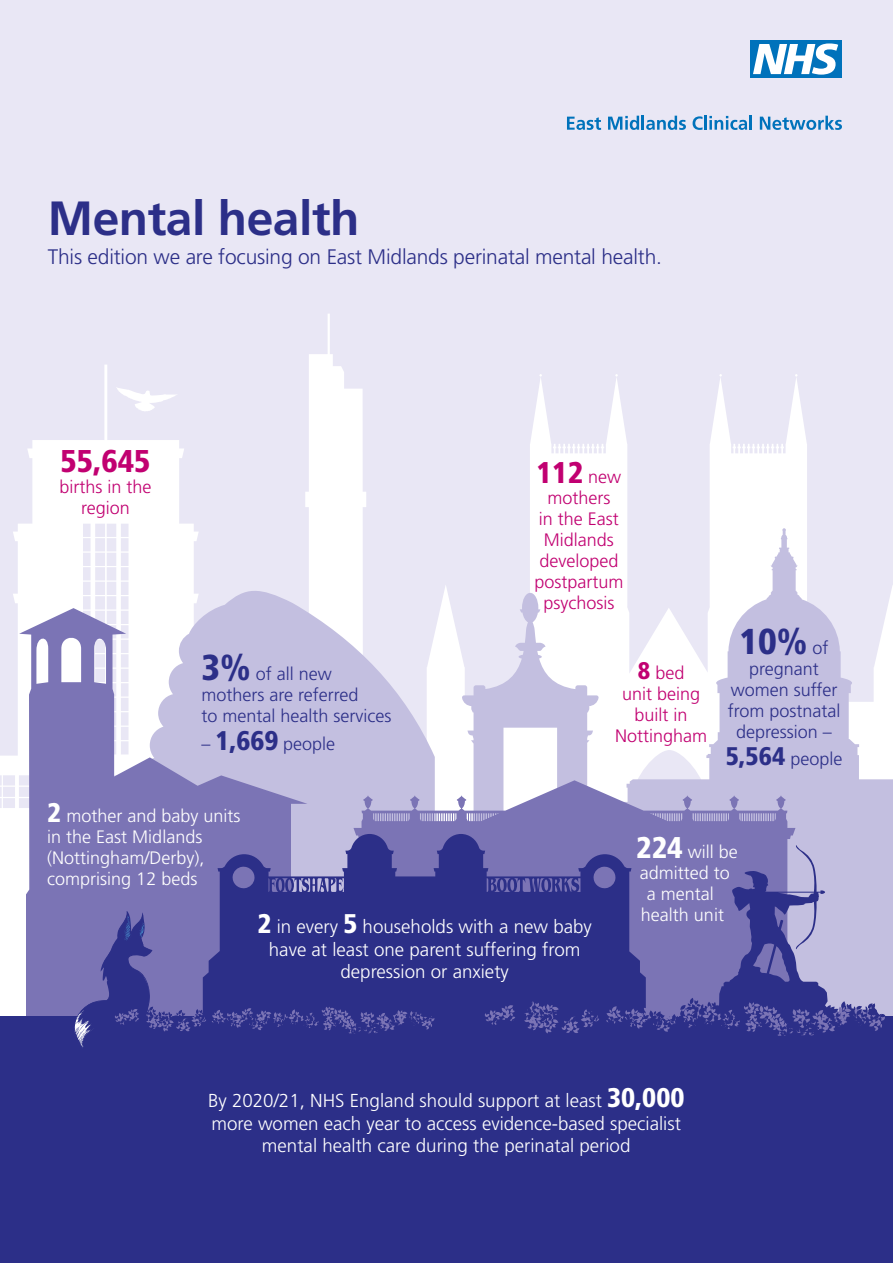
<style>
.page{position:relative;width:893px;height:1263px;background:#e9e7f5}
.page>*{position:absolute;margin:0;border:0;box-sizing:border-box;transform-origin:0 0}
.t1{font:700 48px "Frutiger";letter-spacing:-.01em;color:#2c2f88}
.t2{font:900 condensed 36px "Frutiger";color:#2c2f88}
.t3{font:900 condensed 31.5px "Frutiger";color:#c10071}
.t4{font:900 condensed 30px "Frutiger";color:#c10071}
.t5{font:300 21px "Frutiger";letter-spacing:-.01em;color:#2c2f88}
.t6{font:300 18.75px/22.5px "Frutiger";color:#fff;text-align:center}
.t7{font:300 18px/21px "Frutiger";color:#2c2f88}
.t8{font:300 18px/21px "Frutiger";color:#fff}
.t9{font:300 18px/21px "Frutiger";color:#c10071;text-align:center}
.s1{font-weight:900;font-stretch:condensed;font-size:36px}
.s2{font-weight:900;font-stretch:condensed;font-size:27px}
.s3{font-weight:300;font-stretch:normal;font-size:18px}
.s4{font-weight:900;font-stretch:condensed;font-size:24px}
.s5{font-weight:900;font-stretch:condensed;font-size:25.5px}
.s6{font-weight:900;font-stretch:condensed;font-size:30px}
</style>
<div class="page">
<svg style="left:435px;top:374px;width:372px;height:406px"></svg>
<svg style="left:0;top:365px;width:199px;height:652px;fill:#fff"></svg>
<svg style="left:558px;top:528px;width:335px;height:489px"></svg>
<svg style="left:305px;top:314px;width:61px;height:272px;fill:#fff"></svg>
<svg style="left:126px;top:586px;width:309px;height:248px;fill:#c3bfe0"></svg>
<svg style="left:19px;top:608px;width:288px;height:409px;background:#a7a2ce"></svg>
<svg style="left:353px;top:780px;width:109px;height:54px;background:#b0acd4"></svg>
<svg style="left:203px;top:834px;width:259px;height:183px;background:#53539e"></svg>
<svg style="left:269px;top:877px;width:74px;height:15px"></svg>
<div style="left:0;top:1017px;width:893px;height:246px;background:#2c2f88"></div>
<svg style="left:462px;top:593px;width:428px;height:443px;background:#a19fcb"></svg>
<svg style="left:116px;top:387px;width:62px;height:24px"></svg>
<svg style="left:72px;top:911px;width:366px;height:137px"></svg>
<div style="left:750px;top:40px;width:92px;height:38px;background:#0072bb"></div>
<svg style="left:753px;top:43px;width:85px;height:32px"></svg>
<svg style="left:567px;top:117px;width:34px;height:13px"></svg>
<svg style="left:608px;top:116px;width:78px;height:14px"></svg>
<svg style="left:693px;top:116px;width:10px;height:14px"></svg>
<hr style="left:704px;top:116px;width:3px;height:14px;background:#0072bb">
<svg style="left:709px;top:116px;width:38px;height:14px"></svg>
<hr style="left:749px;top:116px;width:3px;height:14px;background:#0072bb">
<svg style="left:760px;top:116px;width:82px;height:14px"></svg>
<h1 class="t1" style="left:48px;top:190px;width:313px">Mental health</h1>
<p class="t5" style="left:48px;top:245px;width:616px">This edition we are focusing on East Midlands perinatal mental health.</p>
<h3 class="t3" style="left:60px;top:442px;width:92px">55,645</h3>
<p class="t9" style="left:59px;top:476px;width:94px">births in the region</p>
<p class="t7" style="left:201px;top:664px;width:191px"><span class="s1">3%</span> of all new mothers are referred<br>to mental health services</p>
<p class="t7" style="left:201px;top:733px;width:135px">– <span class="s2">1,669</span> people</p>
<h3 class="t4" style="left:536px;top:454px;width:86px">112 <span class="s3">new</span></h3>
<p class="t9" style="left:534px;top:487px;width:91px">mothers<br>in the East<br>Midlands developed postpartum psychosis</p>
<p class="t9" style="left:615px;top:662px;width:94px"><span class="s4">8</span> bed<br>unit being built in<br>Nottingham</p>
<h2 class="t2" style="left:739px;top:620px;width:91px">10% <span class="s3">of</span></h2>
<p class="t7" style="left:728px;top:658px;width:114px;text-align:center">pregnant women suffer from postnatal depression –</p>
<p class="t7" style="left:726px;top:748px;width:118px"><span class="s5">5,564</span> people</p>
<p class="t8" style="left:47px;top:805px;width:195px"><span class="s2">2</span> mother and baby units in the East Midlands (Nottingham/Derby), comprising 12 beds</p>
<p class="t6" style="left:257px;top:916px;width:336px"><span class="s2">2</span> in every <span class="s2">5</span> households with a new baby have at least one parent suffering from depression or anxiety</p>
<p class="t8" style="left:636px;top:841px;width:103px"><span class="s6">224</span> will be</p>
<p class="t8" style="left:640px;top:862px;width:91px">admitted to</p>
<p class="t8" style="left:647px;top:883px;width:68px">a mental</p>
<p class="t8" style="left:641px;top:904px;width:85px">health unit</p>
<p class="t6" style="left:208px;top:1089px;width:478px">By 2020/21, NHS England should support at least <span class="s2">30,000 </span>more women each year to access evidence-based specialist mental health care during the perinatal period</p>
</div>
